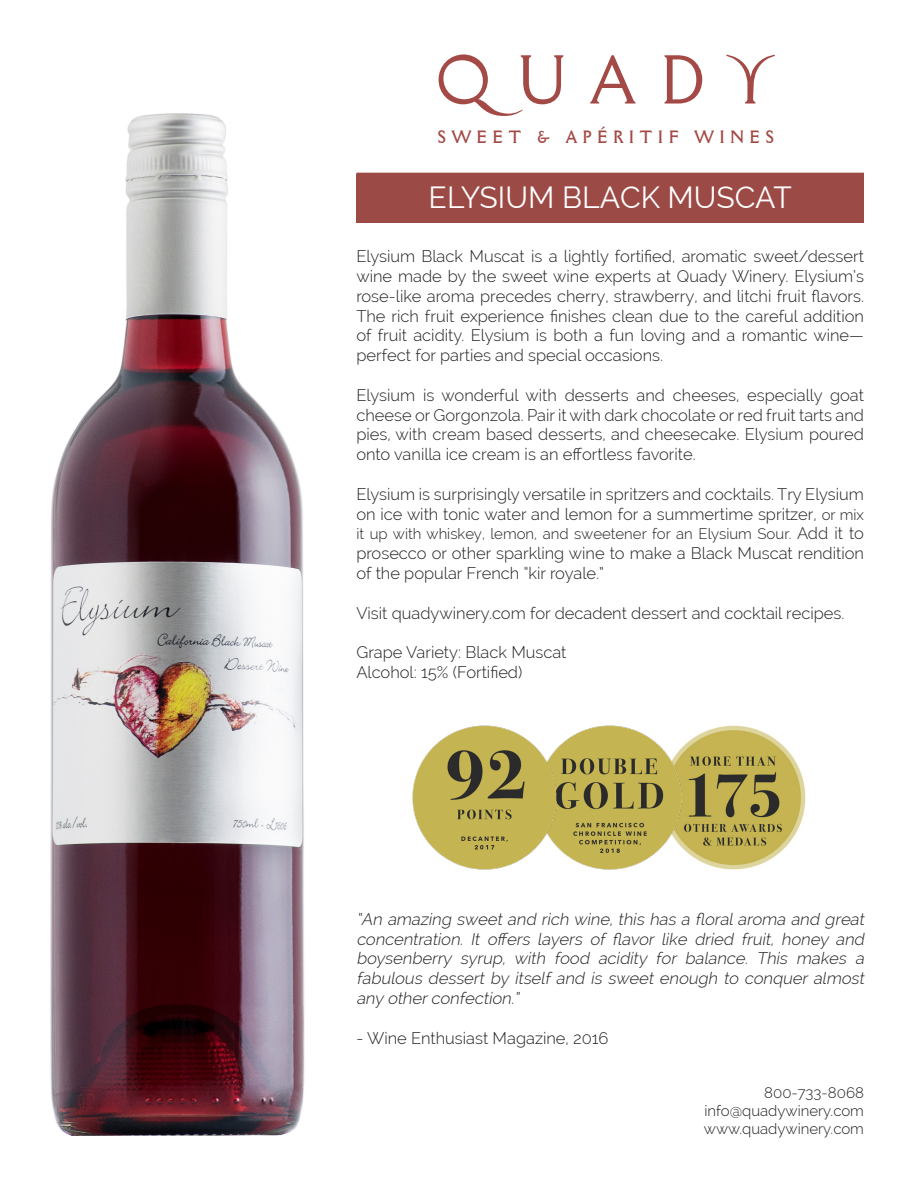
<style>
.page{position:relative;width:918px;height:1188px;background:#fff}
.page>*{position:absolute;margin:0;border:0;box-sizing:border-box;transform-origin:0 0}
.t1{font:30px "Raleway";color:#fff}
.t2{font:700 17.4px "Della Robbia BT";letter-spacing:.38em;color:#a44a46;scale:.91 1}
.t3{font:300 16.5px/19.8px "Raleway";color:#231f20;text-align:justify}
.t4{font:italic 300 16.5px/19.8px "Raleway";color:#231f20;text-align:justify}
.t5{font:300 15px "Raleway";color:#231f20}
.s1{font-size:15px}
.s2{font-size:16.5px}
</style>
<div class="page">
<img style="left:50px;top:113px;width:255px;height:1023px">
<div style="left:356px;top:174px;width:508px;height:49px;background:#9c4a46"></div>
<svg style="left:590px;top:55px;width:46px;height:49px"></svg>
<svg style="left:665px;top:55px;width:37px;height:49px"></svg>
<svg style="left:726px;top:55px;width:49px;height:49px"></svg>
<svg style="left:439px;top:54px;width:124px;height:62px"></svg>
<hr style="left:356px;top:173px;width:508px;height:1px;background:#9c4a46">
<img style="left:681px;top:725px;width:124px;height:144px">
<img style="left:557px;top:725px;width:124px;height:144px">
<img style="left:413px;top:725px;width:144px;height:144px">
<p class="t2" style="left:438px;top:126px;width:371px">SWEET &amp; APÉRITIF WINES</p>
<p class="t1" style="left:429px;top:180px;width:365px">ELYSIUM BLACK MUSCAT</p>
<p class="t3" style="left:356px;top:246px;width:509px">Elysium Black Muscat is a lightly fortified, aromatic sweet/dessert wine made by the sweet wine experts at Quady Winery. Elysium’s rose-like aroma precedes cherry, strawberry, and litchi fruit flavors.<br>The rich fruit experience finishes clean due to the careful addition of fruit acidity. Elysium is both a fun loving and a romantic wine— perfect for parties and special occasions.</p>
<p class="t3" style="left:356px;top:385px;width:509px">Elysium is wonderful with desserts and cheeses, especially goat cheese or Gorgonzola. Pair it with dark chocolate or red fruit tarts and pies, with cream based desserts, and cheesecake. Elysium poured onto vanilla ice cream is an effortless favorite.</p>
<p class="t3" style="left:356px;top:484px;width:509px">Elysium is surprisingly versatile in spritzers and cocktails. Try Elysium on ice with tonic water and lemon for a summertime spritzer, <span class="s1">or mix</span></p>
<p class="t5" style="left:356px;top:525px;width:509px">it up with whiskey, lemon, and sweetener for an Elysium Sour. <span class="s2">Add it to</span></p>
<p class="t3" style="left:356px;top:543px;width:509px">prosecco or other sparkling wine to make a Black Muscat rendition of the popular French “kir royale.”</p>
<p class="t3" style="left:356px;top:603px;width:490px">Visit quadywinery.com for decadent dessert and cocktail recipes.</p>
<p class="t3" style="left:356px;top:642px;width:212px">Grape Variety: Black Muscat</p>
<p class="t3" style="left:356px;top:662px;width:167px">Alcohol: 15% (Fortified)</p>
<p class="t4" style="left:356px;top:909px;width:512px">“An amazing sweet and rich wine, this has a floral aroma and great concentration. It offers layers of flavor like dried fruit, honey and boysenberry syrup, with food acidity for balance. This makes a fabulous dessert by itself and is sweet enough to conquer almost any otherconfection.”</p>
<p class="t3" style="left:356px;top:1028px;width:254px">- Wine Enthusiast Magazine, 2016</p>
<p class="t5" style="left:764px;top:1084px;width:101px">800-733-8068</p>
<p class="t5" style="left:704px;top:1102px;width:161px">info@quadywinery.com</p>
<p class="t5" style="left:704px;top:1120px;width:162px">www.quadywinery.com</p>
</div>
